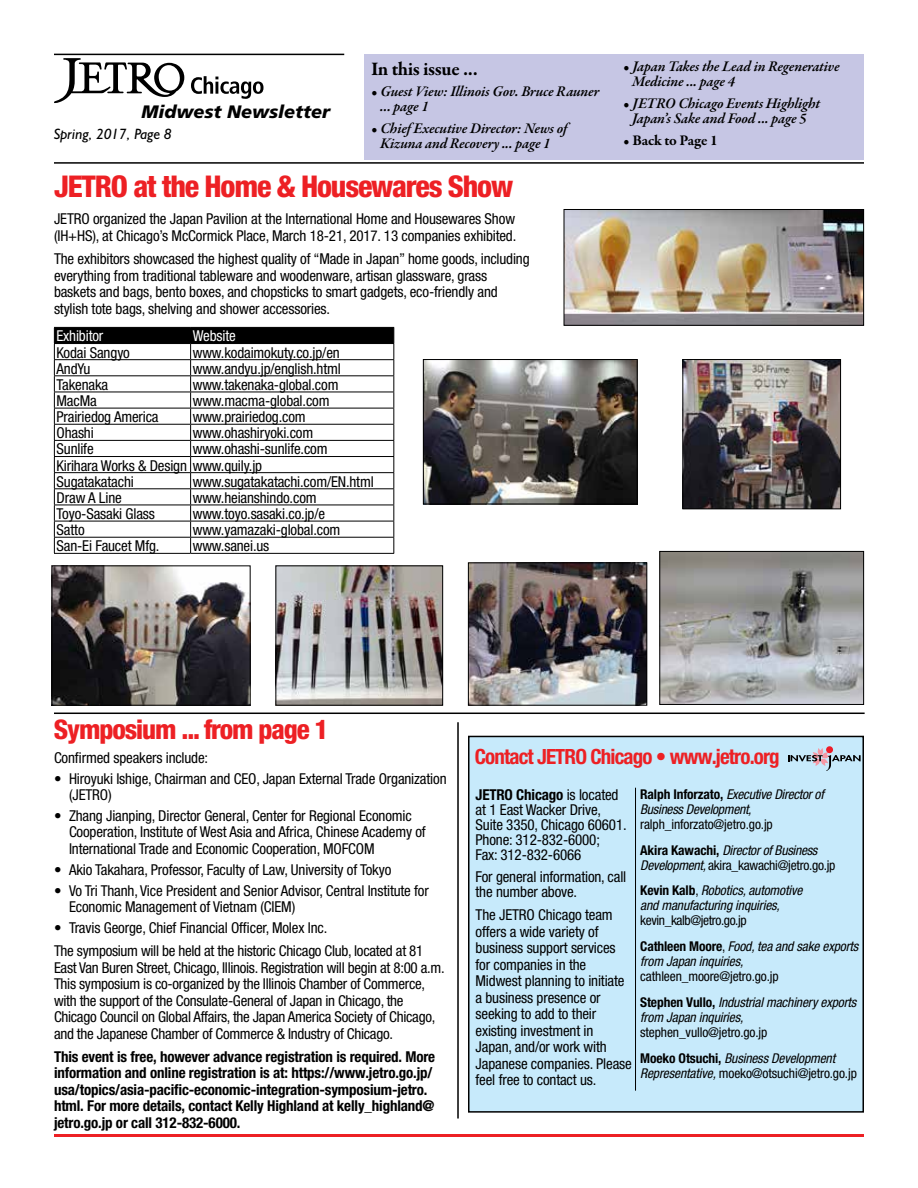
<style>
.page{position:relative;width:918px;height:1188px;background:#fff}
.page>*{position:absolute;margin:0;border:0;box-sizing:border-box;transform-origin:0 0}
.t1{font:800 condensed 30px "Helvetica Neue";letter-spacing:-.04em;color:#ed2024}
.t2{font:800 condensed 27px "Helvetica Neue";letter-spacing:-.04em;color:#ed2024}
.t3{font:700 condensed 21px "Helvetica Neue";letter-spacing:-.04em;color:#ed2024}
.t4{font:700 19.5px "Garamond Premr Pro";letter-spacing:-.02em;color:#000}
.t5{font:italic 900 18px "Frutiger";color:#000}
.t6{font:condensed 15px/16.5px "Helvetica Neue";letter-spacing:-.01em;color:#000}
.t7{font:700 condensed 15px/16.5px "Helvetica Neue";letter-spacing:-.01em;color:#000}
.t8{font:italic 600 15px/15px "Garamond Premr Pro";letter-spacing:-.01em;color:#000}
.t9{font:italic 15px "Humanist 521 BT";color:#000}
.t10{font:condensed 15px "Helvetica Neue";letter-spacing:-.01em;color:#fff}
.t11{font:700 15px "Garamond Premr Pro";letter-spacing:-.015em;color:#000}
.t12{font:condensed 13.5px/25.8px "Helvetica Neue";letter-spacing:-.01em;color:#000}
.t13{font:italic condensed 13.5px/15px "Helvetica Neue";letter-spacing:-.01em;color:#000}
.t14{font:condensed 13.5px/25.8px "Helvetica Neue";letter-spacing:-.03em;color:#000}
.s1{font-weight:600;font-style:italic}
.s2{font-weight:700}
.s3{font-weight:700;font-style:normal}
.s4{font-style:italic}
.s5{font-style:normal}
</style>
<div class="page">
<hr style="left:54px;top:1134px;width:810px;height:3px;background:#ed2024">
<hr style="left:54px;top:54px;width:290px;height:1px;background:#000">
<svg style="left:191px;top:76px;width:73px;height:23px"></svg>
<svg style="left:54px;top:58px;width:130px;height:45px"></svg>
<div style="left:364px;top:54px;width:500px;height:105px;background:#c6c6e4"></div>
<hr style="left:54px;top:162px;width:810px;height:2px;background:#000">
<hr style="left:54px;top:713px;width:811px;height:1px;background:#000">
<hr style="left:457px;top:722px;width:2px;height:397px;background:#000">
<img style="left:470px;top:564px;width:175px;height:140px">
<div style="left:468px;top:562px;width:179px;height:144px;border:1px solid #000"></div>
<img style="left:684px;top:361px;width:155px;height:146px">
<div style="left:682px;top:359px;width:159px;height:150px;border:1px solid #000"></div>
<img style="left:54px;top:567px;width:195px;height:137px">
<div style="left:52px;top:565px;width:199px;height:141px;border:1px solid #000"></div>
<img style="left:425px;top:361px;width:211px;height:141px">
<div style="left:423px;top:359px;width:215px;height:145px;border:1px solid #000"></div>
<div style="left:469px;top:736px;width:394px;height:376px;background:#c7eafb"></div>
<div style="left:468px;top:736px;width:396px;height:377px;border:2px solid #000"></div>
<svg style="left:788px;top:748px;width:73px;height:23px"></svg>
<hr style="left:635px;top:788px;width:1px;height:303px;background:#000">
<img style="left:661px;top:553px;width:201px;height:150px">
<div style="left:659px;top:551px;width:205px;height:154px;border:1px solid #000"></div>
<img style="left:566px;top:211px;width:296px;height:113px">
<div style="left:564px;top:209px;width:300px;height:117px;border:1px solid #000"></div>
<img style="left:277px;top:567px;width:164px;height:137px">
<div style="left:275px;top:565px;width:168px;height:141px;border:1px solid #000"></div>
<svg style="left:54px;top:327px;width:340px;height:226px"></svg>
<hr style="left:54px;top:553px;width:137px;height:1px;background:#000">
<hr style="left:191px;top:553px;width:203px;height:1px;background:#000">
<p class="t5" style="left:142px;top:101px;width:190px">Midwest Newsletter</p>
<p class="t9" style="left:54px;top:124px;width:119px">Spring, 2017, Page 8</p>
<h3 class="t4" style="left:371px;top:57px;width:108px">In this issue ...</h3>
<p class="t8" style="left:380px;top:85px;width:221px;text-indent:-9px">• Guest View: Illinois Gov. Bruce Rauner ... page 1</p>
<p class="t8" style="left:371px;top:122px;width:197px;text-align:center">• Chief Executive Director: News of<br>Kizuna and Recovery ... page 1</p>
<h1 class="t1" style="left:54px;top:168px;width:461px">JETRO at the Home &amp; Housewares Show</h1>
<p class="t6" style="left:54px;top:211px;width:464px">JETRO organized the Japan Pavilion at the International Home and Housewares Show (IH+HS), at Chicago’s McCormick Place, March 18-21, 2017. 13 companies exhibited.</p>
<p class="t6" style="left:54px;top:250px;width:477px">The exhibitors showcased the highest quality of “Made in Japan” home goods, including everything from traditional tableware and woodenware, artisan glassware, grass baskets and bags, bento boxes, and chopsticks to smart gadgets, eco-friendly and stylish tote bags, shelving and shower accessories.</p>
<p class="t10" style="left:57px;top:327px;width:48px">Exhibitor</p>
<p class="t10" style="left:193px;top:327px;width:44px">Website</p>
<p class="t6" style="left:57px;top:344px;width:75px">Kodai Sangyo</p>
<p class="t6" style="left:193px;top:344px;width:149px">www.kodaimokuty.co.jp/en</p>
<p class="t6" style="left:57px;top:360px;width:35px">AndYu</p>
<p class="t6" style="left:193px;top:360px;width:150px">www.andyu.jp/english.html</p>
<p class="t6" style="left:57px;top:376px;width:53px">Takenaka</p>
<p class="t6" style="left:193px;top:376px;width:147px">www.takenaka-global.com</p>
<p class="t6" style="left:57px;top:392px;width:42px">MacMa</p>
<p class="t6" style="left:193px;top:392px;width:138px">www.macma-global.com</p>
<p class="t6" style="left:57px;top:408px;width:104px">Prairiedog America</p>
<p class="t6" style="left:193px;top:408px;width:114px">www.prairiedog.com</p>
<p class="t6" style="left:57px;top:425px;width:39px">Ohashi</p>
<p class="t6" style="left:193px;top:425px;width:122px">www.ohashiryoki.com</p>
<p class="t6" style="left:57px;top:441px;width:39px">Sunlife</p>
<p class="t6" style="left:57px;top:441px;width:273px;text-indent:136px">www.ohashi-sunlife.com<br>Kirihara Works &amp; Design www.quily.jp<br>Sugatakatachi</p>
<p class="t6" style="left:193px;top:473px;width:183px">www.sugatakatachi.com/EN.html</p>
<p class="t6" style="left:57px;top:489px;width:67px">Draw A Line</p>
<p class="t6" style="left:193px;top:489px;width:125px">www.heianshindo.com</p>
<p class="t6" style="left:57px;top:505px;width:100px">Toyo-Sasaki Glass</p>
<p class="t6" style="left:193px;top:505px;width:134px">www.toyo.sasaki.co.jp/e</p>
<p class="t6" style="left:57px;top:521px;width:30px">Satto</p>
<p class="t6" style="left:193px;top:521px;width:149px">www.yamazaki-global.com</p>
<p class="t6" style="left:57px;top:538px;width:104px">San-Ei Faucet Mfg.</p>
<p class="t6" style="left:193px;top:538px;width:78px">www.sanei.us</p>
<p class="t8" style="left:632px;top:60px;width:209px;text-indent:-9px">• Japan Takes the Lead in Regenerative<br>Medicine ... page 4</p>
<p class="t8" style="left:623px;top:97px;width:199px;text-align:center">• JETRO Chicago Events Highlight<br>Japan’s Sake and Food ... page 5</p>
<p class="t11" style="left:623px;top:131px;width:96px"><span class="s1">•</span> Back to Page 1</p>
<h2 class="t2" style="left:54px;top:712px;width:276px">Symposium ... from page 1</h2>
<p class="t6" style="left:54px;top:749px;width:156px">Confirmed speakers include:</p>
<p class="t6" style="left:69px;top:770px;width:379px;text-indent:-15px">• Hiroyuki Ishige, Chairman and CEO, Japan External Trade Organization (JETRO)</p>
<p class="t6" style="left:69px;top:807px;width:358px;text-indent:-15px">• Zhang Jianping, Director General, Center for Regional Economic<br>Cooperation, Institute of West Asia and Africa, Chinese Academy of<br>International Trade and Economic Cooperation, MOFCOM</p>
<p class="t6" style="left:54px;top:861px;width:339px">• Akio Takahara, Professor, Faculty of Law, University of Tokyo</p>
<p class="t6" style="left:69px;top:882px;width:361px;text-indent:-15px">• Vo Tri Thanh, Vice President and Senior Advisor, Central Institute for<br>Economic Management of Vietnam (CIEM)</p>
<p class="t6" style="left:54px;top:916px;width:371px;line-height:23.2px">• Travis George, Chief Financial Officer, Molex Inc.<br>The symposium will be held at the historic Chicago Club, located at 81</p>
<p class="t6" style="left:54px;top:959px;width:392px">East Van Buren Street, Chicago, Illinois. Registration will begin at 8:00 a.m.<br>This symposium is co-organized by the Illinois Chamber of Commerce, with the support of the Consulate-General of Japan in Chicago, the Chicago Council on Global Affairs, the Japan America Society of Chicago, and the Japanese Chamber of Commerce &amp; Industry of Chicago.</p>
<p class="t7" style="left:54px;top:1048px;width:383px">This event is free, however advance registration is required. More information and online registration is at: https://www.jetro.go.jp/ usa/topics/asia-pacific-economic-integration-symposium-jetro. html. For more details, contact Kelly Highland at kelly_highland@ jetro.go.jp or call 312-832-6000.</p>
<h3 class="t3" style="left:475px;top:744px;width:307px">Contact JETRO Chicago • www.jetro.org</h3>
<p class="t6" style="left:476px;top:787px;width:153px;line-height:15px"><span class="s2">JETRO Chicago</span> is located at 1 East Wacker Drive,<br>Suite 3350, Chicago 60601.<br>Phone: 312-832-6000;<br>Fax: 312-832-6066</p>
<p class="t6" style="left:476px;top:869px;width:152px;line-height:15px">For general information, call the number above.</p>
<p class="t6" style="left:476px;top:906px;width:158px">The JETRO Chicago team offers a wide variety of business support services for companies in the<br>Midwest planning to initiate a business presence or seeking to add to their existing investment in<br>Japan, and/or work with<br>Japanese companies. Please feel free to contact us.</p>
<p class="t13" style="left:640px;top:787px;width:185px"><span class="s3">Ralph Inforzato,</span> Executive Director of<br>Business Development,</p>
<p class="t12" style="left:640px;top:811px;width:179px">ralph_inforzato@jetro.go.jp<br><span class="s2">Akira Kawachi,</span> <span class="s4">Director of Business</span></p>
<p class="t13" style="left:640px;top:852px;width:197px;line-height:25.8px">Development, <span class="s5">akira_kawachi@jetro.go.jp<br></span><span class="s3">Kevin Kalb</span><span class="s5">,</span> Robotics, automotive</p>
<p class="t13" style="left:640px;top:898px;width:141px">and manufacturing inquiries,</p>
<p class="t14" style="left:640px;top:908px;width:220px">kevin_kalb@jetro.go.jp<br><span class="s2">Cathleen Moore</span>, <span class="s4">Food, tea and sake exports</span></p>
<p class="t13" style="left:640px;top:954px;width:105px">from Japan inquiries,</p>
<p class="t12" style="left:640px;top:964px;width:218px">cathleen_moore@jetro.go.jp<br><span class="s2">Stephen Vullo,</span> <span class="s4">Industrial machinery exports</span></p>
<p class="t13" style="left:640px;top:1010px;width:105px">from Japan inquiries,</p>
<p class="t12" style="left:640px;top:1019px;width:197px">stephen_vullo@jetro.go.jp<br><span class="s2">Moeko Otsuchi,</span> <span class="s4">Business Development</span></p>
<p class="t12" style="left:640px;top:1060px;width:218px"><span class="s4">Representative,</span> moeko@otsuchi@jetro.go.jp</p>
</div>
